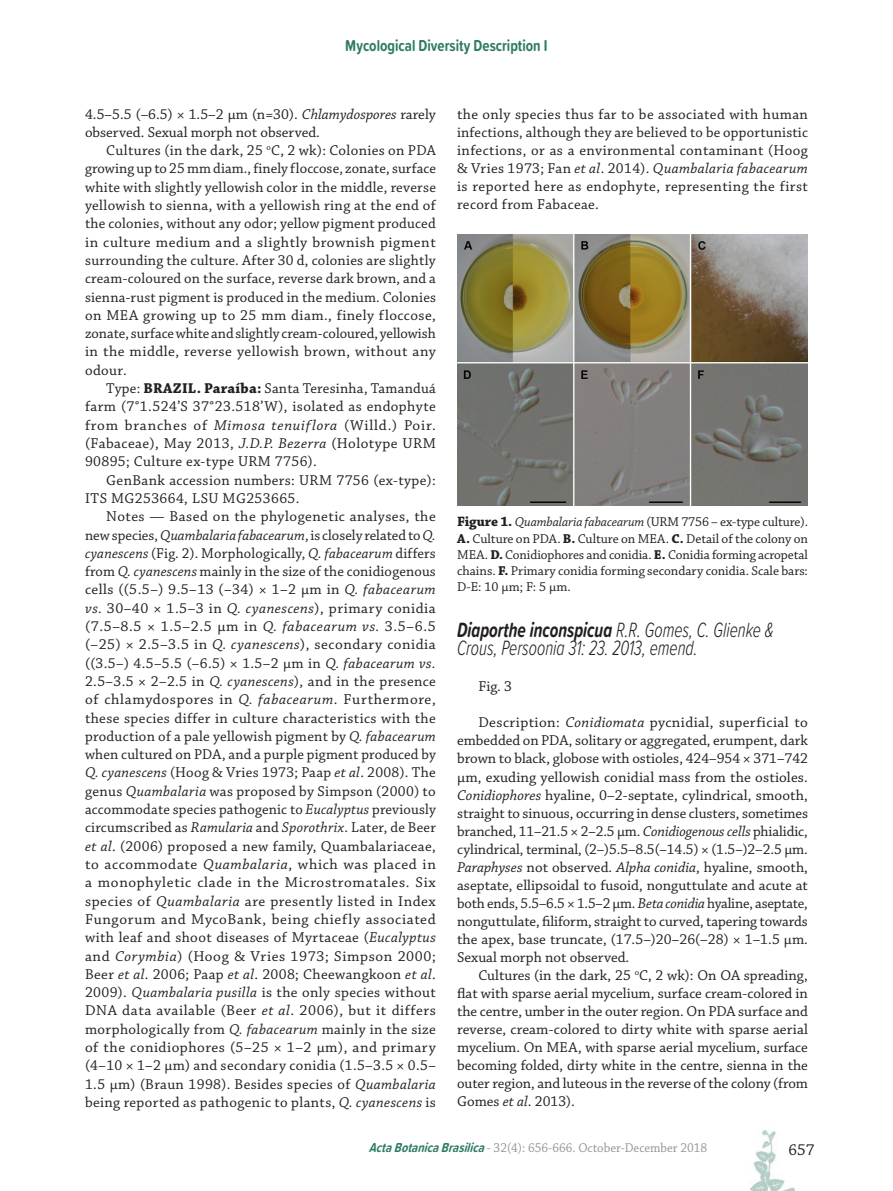
<style>
.page{position:relative;width:893px;height:1191px;background:#fff}
.page>*{position:absolute;margin:0;border:0;box-sizing:border-box;transform-origin:0 0}
.TÓPICOS{font:italic 300 21.45px/17.9px "Proxima Soft Cond";color:#231f20;scale:.82 1}
.t1{font:700 16.5px "Proxima Soft Cond";color:#2f7b67;scale:.91 1}
.t2{font:16.5px "Chaparral Pro";color:#231f20}
.MIOLO{font:15px/18.3px "Chaparral Pro";letter-spacing:.025em;color:#231f20;text-align:justify}
.MIOLO-2{font:15px/18.3px "Chaparral Pro";color:#231f20}
.LEGENDA_-_Tabela_e_F{font:13.5px/16.2px "Chaparral Pro";color:#231f20;text-align:justify}
.t3{font:13.5px "Chaparral Pro";color:#939598;scale:.95 1}
.s1{font-style:italic}
.s2{font-weight:700}
.s3{font-weight:700;font-size:14.25px}
.s4{font-family:"Proxima Soft Cond";font-weight:700;font-style:italic;color:#2f7b67}
</style>
<div class="page">
<img style="left:750px;top:1130px;width:44px;height:61px">
<img style="left:457px;top:235px;width:351px;height:270px">
<p class="t1" style="left:345px;top:33px;width:224px">Mycological Diversity Description I</p>
<p class="MIOLO-2" style="left:85px;top:105px;width:352px">4.5–5.5 (–6.5) × 1.5–2 µm (n=30). <span class="s1">Chlamydospores</span> rarely observed. Sexual morph not observed.</p>
<p class="MIOLO" style="left:85px;top:142px;width:352px;text-indent:21px">Cultures (in the dark, 25 <sup>o</sup>C, 2 wk): Colonies on PDA growing up to 25 mm diam., finely floccose, zonate, surface white with slightly yellowish color in the middle, reverse yellowish to sienna, with a yellowish ring at the end of the colonies, without any odor; yellow pigment produced in culture medium and a slightly brownish pigment surrounding the culture. After 30 d, colonies are slightly cream-coloured on the surface, reverse dark brown, and a sienna-rust pigment is produced in the medium. Colonies on MEA growing up to 25 mm diam., finely floccose, zonate, surface white and slightly cream-coloured, yellowish in the middle, reverse yellowish brown, without any odour.</p>
<p class="MIOLO" style="left:85px;top:380px;width:352px;text-indent:21px">Type: <span class="s2">BRAZIL. Paraíba:</span> Santa Teresinha, Tamanduá farm (7°1.524’S 37°23.518’W), isolated as endophyte from branches of <span class="s1">Mimosa tenuiflora</span> (Willd.) Poir. (Fabaceae), May 2013, <span class="s1">J.D.P. Bezerra</span> (Holotype URM 90895; Culture ex-type URM 7756).</p>
<p class="MIOLO" style="left:85px;top:471px;width:352px;text-indent:21px">GenBank accession numbers: URM 7756 (ex-type):<br>ITS MG253664, LSU MG253665.</p>
<p class="MIOLO" style="left:85px;top:508px;width:352px;text-indent:21px">Notes — Based on the phylogenetic analyses, the new species, <span class="s1">Quambalaria fabacearum</span>, is closely related to <span class="s1">Q. cyanescens</span> (Fig. 2). Morphologically, <span class="s1">Q. fabacearum</span> differs from <span class="s1">Q. cyanescens</span> mainly in the size of the conidiogenous cells ((5.5–) 9.5–13 (–34) × 1–2 µm in <span class="s1">Q. fabacearum vs.</span> 30–40 × 1.5–3 in <span class="s1">Q. cyanescens</span>), primary conidia (7.5–8.5 × 1.5–2.5 µm in <span class="s1">Q. fabacearum vs.</span> 3.5–6.5 (–25) × 2.5–3.5 in <span class="s1">Q. cyanescens</span>), secondary conidia ((3.5–) 4.5–5.5 (–6.5) × 1.5–2 µm in <span class="s1">Q. fabacearum vs.<br></span>2.5–3.5 × 2–2.5 in <span class="s1">Q. cyanescens</span>), and in the presence of chlamydospores in <span class="s1">Q. fabacearum</span>. Furthermore, these species differ in culture characteristics with the production of a pale yellowish pigment by <span class="s1">Q. fabacearum </span>when cultured on PDA, and a purple pigment produced by <span class="s1">Q. cyanescens</span> (Hoog &amp; Vries 1973; Paap <span class="s1">et al</span>. 2008). The genus <span class="s1">Quambalaria</span> was proposed by Simpson (2000) to accommodate species pathogenic to <span class="s1">Eucalyptus</span> previously circumscribed as <span class="s1">Ramularia</span> and <span class="s1">Sporothrix</span>. Later, de Beer <span class="s1">et al</span>. (2006) proposed a new family, Quambalariaceae, to accommodate <span class="s1">Quambalaria</span>, which was placed in a monophyletic clade in the Microstromatales. Six species of <span class="s1">Quambalaria</span> are presently listed in Index Fungorum and MycoBank, being chiefly associated with leaf and shoot diseases of Myrtaceae (<span class="s1">Eucalyptus </span>and <span class="s1">Corymbia</span>) (Hoog &amp; Vries 1973; Simpson 2000; Beer <span class="s1">et al</span>. 2006; Paap <span class="s1">et al</span>. 2008; Cheewangkoon <span class="s1">et al</span>.<br>2009). <span class="s1">Quambalaria pusilla</span> is the only species without DNA data available (Beer <span class="s1">et al</span>. 2006), but it differs morphologically from <span class="s1">Q. fabacearum</span> mainly in the size of the conidiophores (5–25 × 1–2 µm), and primary (4–10 × 1–2 µm) and secondary conidia (1.5–3.5 × 0.5– 1.5 µm) (Braun 1998). Besides species of <span class="s1">Quambalaria </span>being reported as pathogenic to plants, <span class="s1">Q. cyanescens</span> is</p>
<p class="MIOLO" style="left:457px;top:105px;width:352px">the only species thus far to be associated with human infections, although they are believed to be opportunistic infections, or as a environmental contaminant (Hoog &amp; Vries 1973; Fan <span class="s1">et al</span>. 2014). <span class="s1">Quambalaria fabacearum </span>is reported here as endophyte, representing the first record from Fabaceae.</p>
<p class="LEGENDA_-_Tabela_e_F" style="left:457px;top:514px;width:352px"><span class="s3">Figure 1.</span> <span class="s1">Quambalaria fabacearum</span> (URM 7756 – ex-type culture).<br><span class="s2">A.</span> Culture on PDA. <span class="s2">B.</span> Culture on MEA. <span class="s2">C.</span> Detail of the colony on MEA. <span class="s2">D.</span> Conidiophores and conidia. <span class="s2">E.</span> Conidia forming acropetal chains. <span class="s2">F.</span> Primary conidia forming secondary conidia. Scale bars:<br>D-E: 10 µm; F: 5 µm.</p>
<p class="TÓPICOS" style="left:457px;top:620px;width:388px"><span class="s2">Diaporthe inconspicua</span> R.R. Gomes, C. Glienke &amp;<br>Crous, Persoonia 31: 23. 2013, emend.</p>
<p class="MIOLO" style="left:478px;top:678px;width:35px">Fig. 3</p>
<p class="MIOLO" style="left:457px;top:714px;width:352px;text-indent:21px">Description: <span class="s1">Conidiomata</span> pycnidial, superficial to embedded on PDA, solitary or aggregated, erumpent, dark brown to black, globose with ostioles, 424–954 × 371–742 µm, exuding yellowish conidial mass from the ostioles.<br><span class="s1">Conidiophores</span> hyaline, 0–2-septate, cylindrical, smooth, straight to sinuous, occurring in dense clusters, sometimes branched, 11–21.5 × 2–2.5 µm. <span class="s1">Conidiogenous cells</span> phialidic, cylindrical, terminal, (2–)5.5–8.5(–14.5) × (1.5–)2–2.5 µm.<br><span class="s1">Paraphyses</span> not observed. <span class="s1">Alpha conidia</span>, hyaline, smooth, aseptate, ellipsoidal to fusoid, nonguttulate and acute at both ends, 5.5–6.5 × 1.5–2 µm. <span class="s1">Beta conidia</span> hyaline, aseptate, nonguttulate, filiform, straight to curved, tapering towards the apex, base truncate, (17.5–)20–26(–28) × 1–1.5 µm.<br>Sexual morph not observed.</p>
<p class="MIOLO" style="left:457px;top:966px;width:352px;text-indent:21px">Cultures (in the dark, 25 <sup>o</sup>C, 2 wk): On OA spreading, flat with sparse aerial mycelium, surface cream-colored in the centre, umber in the outer region. On PDA surface and reverse, cream-colored to dirty white with sparse aerial mycelium. On MEA, with sparse aerial mycelium, surface becoming folded, dirty white in the centre, sienna in the outer region, and luteous in the reverse of the colony (from Gomes <span class="s1">et al</span>. 2013).</p>
<p class="t3" style="left:369px;top:1140px;width:358px"><span class="s4">ActaBotanicaBrasilica</span>- 32(4): 656-666. October-December 2018</p>
<p class="t2" style="left:788px;top:1141px;width:27px">657</p>
</div>
